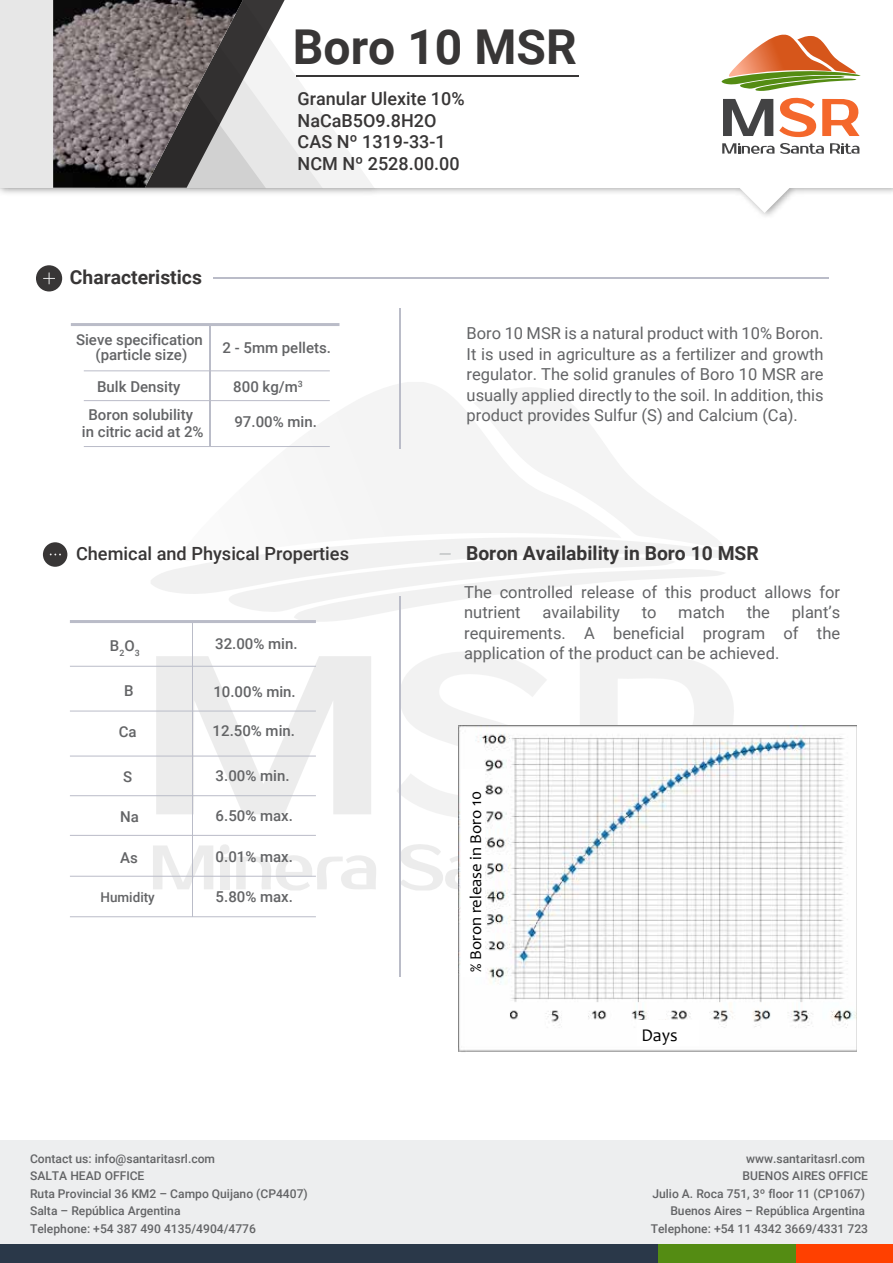
<style>
.page{position:relative;width:893px;height:1263px;background:#fff}
.page>*{position:absolute;margin:0;border:0;box-sizing:border-box;transform-origin:0 0}
.t1{font:700 48px "Roboto";color:#383636}
.t2{font:700 19.35px "Roboto";color:#383636}
.t3{font:500 18.15px "Roboto";color:#383636}
.t4{font:500 18px/21.6px "Roboto";color:#383636}
.t5{font:18px "Candara";color:#000}
.t6{font:16.5px/20.5px "Roboto";color:#636466;text-align:justify}
.t7{font:16.5px "Candara";color:#000}
.t8{font:500 15px/15px "Roboto";color:#636466;text-align:center}
.t9{font:500 13.5px "Roboto";color:#636466}
.t10{font:500 12.15px/17.5px "Roboto";color:#636466}
</style>
<div class="page">
<div style="left:0;top:1140px;width:893px;height:114px;background:#edeeef"></div>
<svg style="left:740px;top:188px;width:49px;height:25px"></svg>
<div style="left:0;top:0;width:53px;height:188px;background:#e7e7e7"></div>
<svg style="left:243px;top:0;width:132px;height:188px"></svg>
<svg style="left:722px;top:35px;width:138px;height:56px"></svg>
<svg style="left:722px;top:97px;width:138px;height:57px"></svg>
<hr style="left:296px;top:76px;width:282px;height:1px;background:#383636">
<svg style="left:210px;top:382px;width:502px;height:154px"></svg>
<svg style="left:156px;top:656px;width:215px;height:158px"></svg>
<svg style="left:580px;top:656px;width:159px;height:70px"></svg>
<svg style="left:153px;top:844px;width:223px;height:46px"></svg>
<svg style="left:399px;top:840px;width:60px;height:52px"></svg>
<div style="left:220px;top:857px;width:10px;height:32px;background:#ececec"></div>
<hr style="left:400px;top:308px;width:1px;height:141px;background:#babcc8">
<div style="left:36px;top:265px;width:26px;height:26px;background:#383636;border-radius:50%"></div>
<svg style="left:43px;top:272px;width:12px;height:12px"></svg>
<hr style="left:213px;top:277px;width:615px;height:1px;background:#babcc8">
<hr style="left:400px;top:596px;width:1px;height:381px;background:#babcc8">
<hr style="left:209px;top:325px;width:1px;height:121px;background:#babcc8">
<hr style="left:71px;top:323px;width:268px;height:3px;background:#babcc8">
<hr style="left:84px;top:370px;width:246px;height:1px;background:#babcc8">
<hr style="left:84px;top:400px;width:246px;height:1px;background:#babcc8">
<hr style="left:84px;top:446px;width:246px;height:1px;background:#babcc8">
<hr style="left:192px;top:621px;width:1px;height:296px;background:#babcc8">
<hr style="left:70px;top:620px;width:246px;height:3px;background:#babcc8">
<hr style="left:70px;top:666px;width:246px;height:1px;background:#babcc8">
<hr style="left:70px;top:711px;width:246px;height:1px;background:#babcc8">
<hr style="left:70px;top:756px;width:246px;height:1px;background:#babcc8">
<hr style="left:70px;top:795px;width:246px;height:1px;background:#babcc8">
<hr style="left:70px;top:835px;width:246px;height:1px;background:#babcc8">
<hr style="left:70px;top:876px;width:246px;height:1px;background:#babcc8">
<hr style="left:70px;top:916px;width:246px;height:1px;background:#babcc8">
<div style="left:43px;top:542px;width:24px;height:25px;background:#383636;border-radius:50%"></div>
<svg style="left:50px;top:553px;width:11px;height:2px"></svg>
<div style="left:0;top:1244px;width:658px;height:19px;background:#2a3849"></div>
<div style="left:758px;top:1244px;width:135px;height:19px;background:#ff4000"></div>
<div style="left:658px;top:1244px;width:138px;height:19px;background:#548c13"></div>
<img style="left:53px;top:0;width:190px;height:188px">
<svg style="left:151px;top:536px;width:591px;height:86px"></svg>
<svg style="left:397px;top:649px;width:157px;height:174px"></svg>
<img style="left:459px;top:726px;width:397px;height:326px">
<div style="left:637px;top:1020px;width:62px;height:26px;background:#fff"></div>
<div style="left:461px;top:769px;width:24px;height:207px;background:#fff"></div>
<p class="t2" style="left:70px;top:264px;width:134px">Characteristics</p>
<h1 class="t1" style="left:293px;top:13px;width:285px">Boro 10 MSR</h1>
<p class="t4" style="left:298px;top:87px;width:168px">Granular Ulexite 10%<br>NaCaB5O9.8H2O<br>CAS Nº 1319-33-1<br>NCM Nº 2528.00.00</p>
<p class="t8" style="left:76px;top:331px;width:128px">Sieve specification (particle size)</p>
<p class="t8" style="left:223px;top:339px;width:110px">2 - 5mm pellets.</p>
<p class="t8" style="left:97px;top:378px;width:85px">Bulk Density</p>
<p class="t8" style="left:233px;top:378px;width:71px">800 kg/m<sup>3</sup></p>
<p class="t8" style="left:82px;top:406px;width:123px;line-height:16.5px">Boron solubility<br>in citric acid at 2%</p>
<p class="t8" style="left:234px;top:414px;width:84px">97.00% min.</p>
<p class="t3" style="left:76px;top:540px;width:275px">Chemical and Physical Properties</p>
<p class="t8" style="left:110px;top:637px;width:31px">B<sub>2</sub>O<sub>3</sub></p>
<p class="t8" style="left:215px;top:636px;width:84px">32.00% min.</p>
<p class="t8" style="left:124px;top:683px;width:11px">B</p>
<p class="t8" style="left:119px;top:724px;width:19px">Ca</p>
<p class="t8" style="left:213px;top:683px;width:84px">10.00% min.</p>
<p class="t8" style="left:213px;top:723px;width:84px">12.50% min.</p>
<p class="t8" style="left:123px;top:769px;width:11px">S</p>
<p class="t8" style="left:216px;top:768px;width:75px">3.00% min.</p>
<p class="t8" style="left:120px;top:808px;width:20px">Na</p>
<p class="t8" style="left:216px;top:807px;width:79px">6.50% max.</p>
<p class="t8" style="left:120px;top:849px;width:19px">As</p>
<p class="t8" style="left:216px;top:848px;width:79px">0.01% max.</p>
<p class="t9" style="left:100px;top:887px;width:56px">Humidity</p>
<p class="t8" style="left:216px;top:889px;width:79px">5.80% max.</p>
<p class="t6" style="left:467px;top:322px;width:359px">Boro 10 MSR is a natural product with 10% Boron.<br>It is used in agriculture as a fertilizer and growth regulator. The solid granules of Boro 10 MSR are usually applied directly to the soil. In addition, this product provides Sulfur (S) and Calcium (Ca).</p>
<p class="t2" style="left:466px;top:539px;width:294px">Boron Availability in Boro 10 MSR</p>
<p class="t6" style="left:464px;top:581px;width:377px">The controlled release of this product allows for nutrient</p>
<p class="t6" style="left:464px;top:601px;width:378px;text-indent:327px">plant’s requirements. A beneficial program of the application of the product can be achieved.</p>
<p class="t6" style="left:542px;top:601px;width:79px">availability</p>
<p class="t6" style="left:642px;top:601px;width:16px">to</p>
<p class="t6" style="left:678px;top:601px;width:48px">match</p>
<p class="t6" style="left:747px;top:601px;width:25px">the</p>
<p class="t7" style="left:466px;top:972px;width:182px;rotate:-90deg">% Boron release in Boro 10</p>
<p class="t5" style="left:641px;top:1024px;width:38px">Days</p>
<p class="t10" style="left:30px;top:1149px;width:279px">Contact us: info@santaritasrl.com<br>SALTA HEAD OFFICE<br>Ruta Provincial 36 KM2 – Campo Quijano (CP4407)<br>Salta – República Argentina<br>Telephone: +54 387 490 4135/4904/4776</p>
<p class="t10" style="left:651px;top:1149px;width:219px;text-align:right">www.santaritasrl.com<br>BUENOS AIRES OFFICE<br>Julio A. Roca 751, 3º floor 11 (CP1067)<br>Buenos Aires – República Argentina<br>Telephone: +54 11 4342 3669/4331 723</p>
</div>
